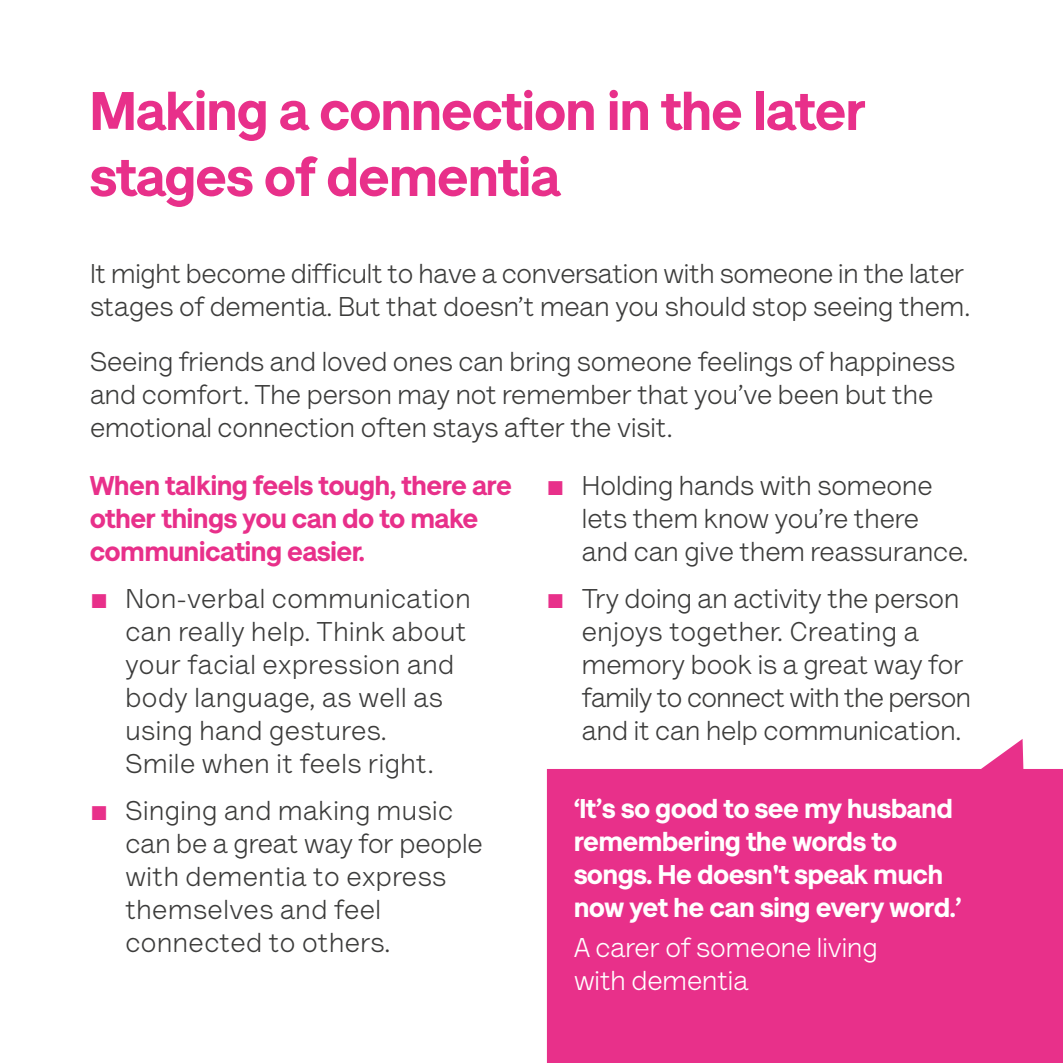
<style>
.page{position:relative;width:1063px;height:1063px;background:#fff}
.page>*{position:absolute;margin:0;border:0;box-sizing:border-box;transform-origin:0 0}
.t1{font:900 55px/66px "AS Lettera Text";color:#e8308a}
.t2{font:27.5px/33px "AS Lettera Text";color:#3c3c3b}
.t3{font:27.5px/33px "AS Lettera Text";letter-spacing:.02em;color:#3c3c3b}
.t4{font:900 27.5px/33px "AS Lettera Text";color:#fff}
.t5{font:900 27.5px/33px "AS Lettera Text";color:#e8308a}
.t6{font:27.5px/33px "AS Lettera Text";color:#fff}
.s1{font-family:"Arial";font-weight:700;font-size:30px;color:#e8308a}
</style>
<div class="page">
<svg style="left:547px;top:739px;width:516px;height:324px;background:#ea4294"></svg>
<h1 class="t1" style="left:90px;top:74px;width:778px">Making a connection in the later stages of dementia</h1>
<p class="t2" style="left:90px;top:255px;width:882px">It might become difficult to have a conversation with someone in the later stages of dementia. But that doesn’t mean you should stop seeing them.</p>
<p class="t2" style="left:90px;top:342px;width:867px">Seeing friends and loved ones can bring someone feelings of happiness and comfort. The person may not remember that you’ve been but the emotional connection often stays after the visit.</p>
<p class="t5" style="left:90px;top:467px;width:423px">When talking feels tough, there are other things you can do to make communicating easier.</p>
<p class="t3" style="left:125px;top:580px;width:347px;text-indent:-35px"><span class="s1">■</span> Non-verbal communication can really help. Think about your facial expression and body language, as well as using hand gestures.<br>Smile when it feels right.</p>
<p class="t3" style="left:125px;top:792px;width:359px;text-indent:-35px"><span class="s1">■</span> Singing and making music can be a great way for people with dementia to express themselves and feel connected to others.</p>
<p class="t2" style="left:582px;top:467px;width:388px;text-indent:-35px"><span class="s1">■</span> Holding hands with someone lets them know you’re there and can give them reassurance.</p>
<p class="t2" style="left:582px;top:580px;width:391px;text-indent:-35px"><span class="s1">■</span> Try doing an activity the person enjoys together. Creating a memory book is a great way for family to connect with the person and it can help communication.</p>
<p class="t4" style="left:574px;top:790px;width:389px">‘It’s so good to see my husband remembering the words to songs. He doesn't speak much now yet he can sing every word.’</p>
<p class="t6" style="left:574px;top:929px;width:305px">A carer of someone living with dementia</p>
</div>
